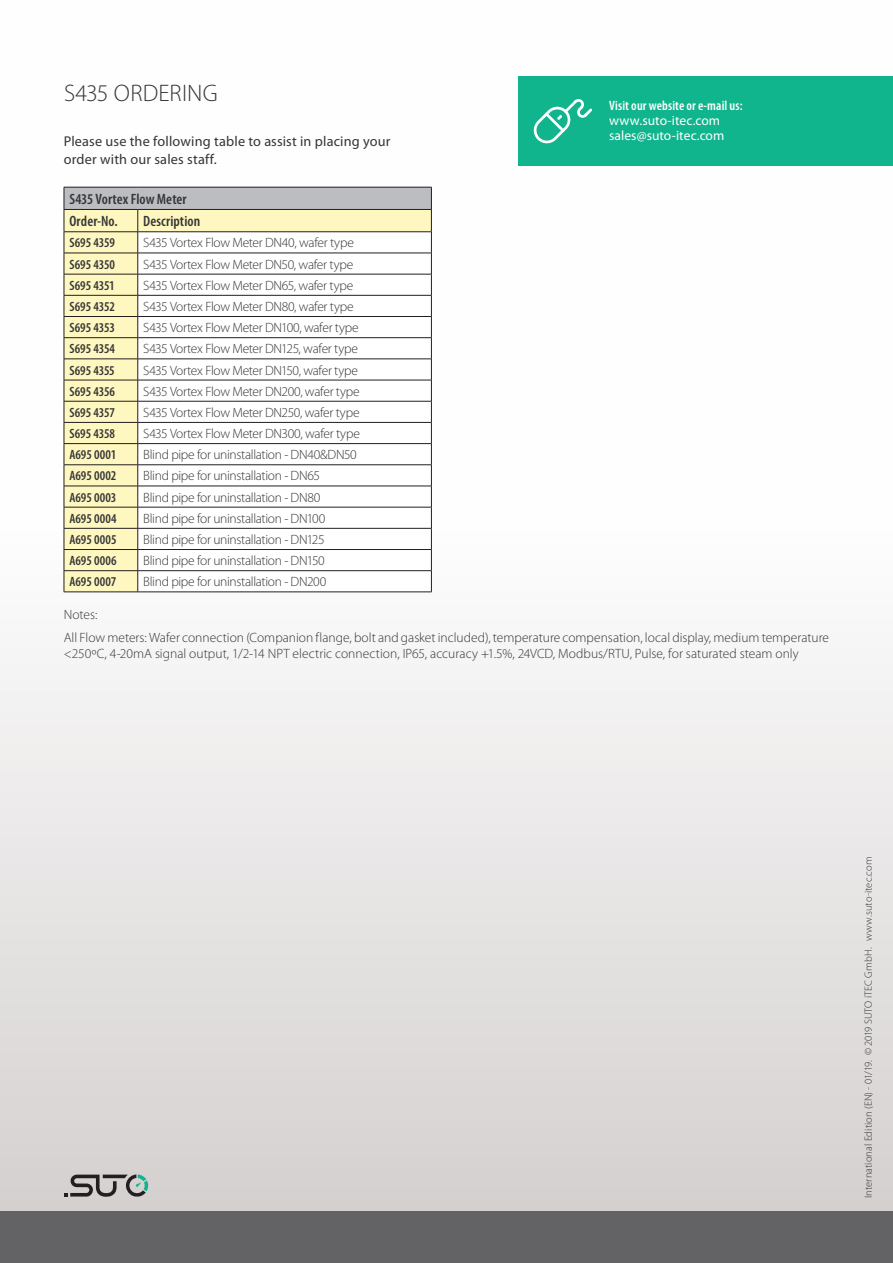
<style>
.page{position:relative;width:893px;height:1263px;background:#fff}
.page>*{position:absolute;margin:0;border:0;box-sizing:border-box;transform-origin:0 0}
.t1{font:300 24px "Myriad Pro";letter-spacing:.01em;color:#353537}
.t2{font:600 condensed 15px/22.4px "Myriad Pro";letter-spacing:.005em;color:#353537}
.t3{font:14.25px/18px "Myriad Pro";letter-spacing:.01em;color:#353537}
.t4{font:300 13.5px "Myriad Pro";letter-spacing:-.02em;color:#353537}
.t5{font:300 13.5px/22.6px "Myriad Pro";color:#353537}
.t6{font:600 condensed 13.5px "Myriad Pro";letter-spacing:-.005em;color:#353537}
.t7{font:13.5px/15px "Myriad Pro";letter-spacing:.005em;color:#fff}
.t8{font:600 condensed 13.5px "Myriad Pro";letter-spacing:.01em;color:#fff}
.t9{font:300 10.5px "Myriad Pro";letter-spacing:.01em;color:#353537}
</style>
<div class="page">
<div style="left:0;top:0;width:893px;height:1263px;background:linear-gradient(to bottom,#fff,#dad6d6)"></div>
<div style="left:0;top:1212px;width:893px;height:51px;background:#636366"></div>
<svg style="left:144px;top:1180px;width:5px;height:11px"></svg>
<svg style="left:64px;top:1174px;width:82px;height:24px;background:#949593"></svg>
<div style="left:518px;top:76px;width:375px;height:89px;background:#10b58d"></div>
<svg style="left:534px;top:99px;width:58px;height:44px"></svg>
<div style="left:64px;top:187px;width:367px;height:22px;background:#bcbdc0"></div>
<div style="left:65px;top:210px;width:366px;height:382px;background:#fef7bf"></div>
<svg style="left:139px;top:232px;width:292px;height:360px"></svg>
<hr style="left:64px;top:274px;width:74px;height:1px;background:#231f20">
<hr style="left:64px;top:295px;width:74px;height:1px;background:#231f20">
<hr style="left:64px;top:316px;width:74px;height:1px;background:#231f20">
<hr style="left:64px;top:337px;width:74px;height:1px;background:#231f20">
<hr style="left:64px;top:359px;width:74px;height:1px;background:#231f20">
<hr style="left:64px;top:380px;width:74px;height:1px;background:#231f20">
<hr style="left:64px;top:401px;width:74px;height:1px;background:#231f20">
<hr style="left:64px;top:422px;width:74px;height:1px;background:#231f20">
<hr style="left:64px;top:443px;width:74px;height:1px;background:#231f20">
<hr style="left:64px;top:464px;width:74px;height:1px;background:#231f20">
<hr style="left:64px;top:486px;width:74px;height:1px;background:#231f20">
<hr style="left:64px;top:507px;width:74px;height:1px;background:#231f20">
<hr style="left:64px;top:528px;width:74px;height:1px;background:#231f20">
<hr style="left:64px;top:549px;width:74px;height:1px;background:#231f20">
<hr style="left:64px;top:570px;width:74px;height:1px;background:#231f20">
<hr style="left:64px;top:592px;width:74px;height:1px;background:#231f20">
<hr style="left:64px;top:187px;width:74px;height:1px;background:#231f20">
<hr style="left:138px;top:187px;width:294px;height:1px;background:#231f20">
<hr style="left:64px;top:209px;width:74px;height:1px;background:#231f20">
<hr style="left:64px;top:231px;width:74px;height:1px;background:#231f20">
<hr style="left:64px;top:253px;width:74px;height:1px;background:#231f20">
<hr style="left:138px;top:209px;width:294px;height:1px;background:#231f20">
<hr style="left:138px;top:231px;width:294px;height:1px;background:#231f20">
<hr style="left:138px;top:253px;width:294px;height:1px;background:#231f20">
<svg style="left:431px;top:187px;width:1px;height:405px"></svg>
<hr style="left:138px;top:274px;width:294px;height:1px;background:#231f20">
<hr style="left:138px;top:295px;width:294px;height:1px;background:#231f20">
<hr style="left:138px;top:316px;width:294px;height:1px;background:#231f20">
<hr style="left:138px;top:337px;width:294px;height:1px;background:#231f20">
<hr style="left:138px;top:359px;width:294px;height:1px;background:#231f20">
<hr style="left:138px;top:380px;width:294px;height:1px;background:#231f20">
<hr style="left:138px;top:401px;width:294px;height:1px;background:#231f20">
<hr style="left:138px;top:422px;width:294px;height:1px;background:#231f20">
<hr style="left:138px;top:443px;width:294px;height:1px;background:#231f20">
<hr style="left:138px;top:464px;width:294px;height:1px;background:#231f20">
<hr style="left:138px;top:486px;width:294px;height:1px;background:#231f20">
<hr style="left:138px;top:507px;width:294px;height:1px;background:#231f20">
<hr style="left:138px;top:528px;width:294px;height:1px;background:#231f20">
<hr style="left:138px;top:549px;width:294px;height:1px;background:#231f20">
<hr style="left:138px;top:570px;width:294px;height:1px;background:#231f20">
<svg style="left:138px;top:210px;width:1px;height:382px"></svg>
<hr style="left:138px;top:592px;width:294px;height:1px;background:#231f20">
<svg style="left:64px;top:187px;width:1px;height:405px"></svg>
<h1 class="t1" style="left:64px;top:79px;width:155px">S435 ORDERING</h1>
<p class="t3" style="left:64px;top:132px;width:328px">Please use the following table to assist in placing your order with our sales staff.</p>
<p class="t2" style="left:69px;top:188px;width:119px">S435 Vortex Flow Meter<br>Order-No.</p>
<p class="t2" style="left:143px;top:210px;width:58px">Description</p>
<p class="t8" style="left:609px;top:98px;width:135px">Visit our website or e-mail us:</p>
<p class="t7" style="left:609px;top:114px;width:117px">www.suto-itec.com sales@suto-itec.com</p>
<p class="t6" style="left:69px;top:236px;width:47px">S695 4359</p>
<p class="t4" style="left:143px;top:235px;width:212px">S435 Vortex Flow Meter DN40, wafer type</p>
<p class="t6" style="left:69px;top:257px;width:47px">S695 4350</p>
<p class="t4" style="left:143px;top:257px;width:212px">S435 Vortex Flow Meter DN50, wafer type</p>
<p class="t6" style="left:69px;top:278px;width:47px">S695 4351</p>
<p class="t4" style="left:143px;top:278px;width:212px">S435 Vortex Flow Meter DN65, wafer type</p>
<p class="t6" style="left:69px;top:299px;width:47px">S695 4352</p>
<p class="t4" style="left:143px;top:299px;width:212px">S435 Vortex Flow Meter DN80, wafer type</p>
<p class="t6" style="left:69px;top:320px;width:47px">S695 4353</p>
<p class="t4" style="left:143px;top:320px;width:217px">S435 Vortex Flow Meter DN100, wafer type</p>
<p class="t6" style="left:69px;top:341px;width:47px">S695 4354</p>
<p class="t4" style="left:143px;top:341px;width:216px">S435 Vortex Flow Meter DN125, wafer type</p>
<p class="t6" style="left:69px;top:363px;width:47px">S695 4355</p>
<p class="t4" style="left:143px;top:363px;width:216px">S435 Vortex Flow Meter DN150, wafer type</p>
<p class="t6" style="left:69px;top:384px;width:47px">S695 4356</p>
<p class="t4" style="left:143px;top:384px;width:218px">S435 Vortex Flow Meter DN200, wafer type</p>
<p class="t6" style="left:69px;top:405px;width:47px">S695 4357</p>
<p class="t4" style="left:143px;top:405px;width:218px">S435 Vortex Flow Meter DN250, wafer type</p>
<p class="t6" style="left:69px;top:426px;width:47px">S695 4358</p>
<p class="t4" style="left:143px;top:426px;width:218px">S435 Vortex Flow Meter DN300, wafer type</p>
<p class="t6" style="left:69px;top:447px;width:48px">A695 0001</p>
<p class="t4" style="left:143px;top:447px;width:215px">Blind pipe for uninstallation - DN40&amp;DN50</p>
<p class="t6" style="left:69px;top:469px;width:48px">A695 0002</p>
<p class="t4" style="left:143px;top:468px;width:178px">Blind pipe for uninstallation - DN65</p>
<p class="t6" style="left:69px;top:490px;width:48px">A695 0003</p>
<p class="t4" style="left:143px;top:490px;width:179px">Blind pipe for uninstallation - DN80</p>
<p class="t6" style="left:69px;top:511px;width:49px">A695 0004</p>
<p class="t4" style="left:143px;top:511px;width:184px">Blind pipe for uninstallation - DN100</p>
<p class="t6" style="left:69px;top:532px;width:49px">A695 0005</p>
<p class="t4" style="left:143px;top:532px;width:183px">Blind pipe for uninstallation - DN125</p>
<p class="t6" style="left:69px;top:553px;width:49px">A695 0006</p>
<p class="t4" style="left:143px;top:553px;width:183px">Blind pipe for uninstallation - DN150</p>
<p class="t6" style="left:69px;top:574px;width:48px">A695 0007</p>
<p class="t4" style="left:143px;top:574px;width:185px">Blind pipe for uninstallation - DN200</p>
<p class="t5" style="left:64px;top:603px;width:767px">Notes:<br>All Flow meters: Wafer connection (Companion flange, bolt and gasket included), temperature compensation, local display, medium temperature</p>
<p class="t5" style="left:64px;top:642px;width:736px">&lt;250ºC, 4-20mA signal output, 1/2-14 NPT electric connection, IP65, accuracy +1.5%, 24VCD, Modbus/RTU, Pulse, for saturated steam only</p>
<p class="t9" style="left:862px;top:1198px;width:343px;rotate:-90deg">International Edition (EN) - 01/19. © 2019 SUTO iTEC GmbH. www.suto-itec.com</p>
</div>
